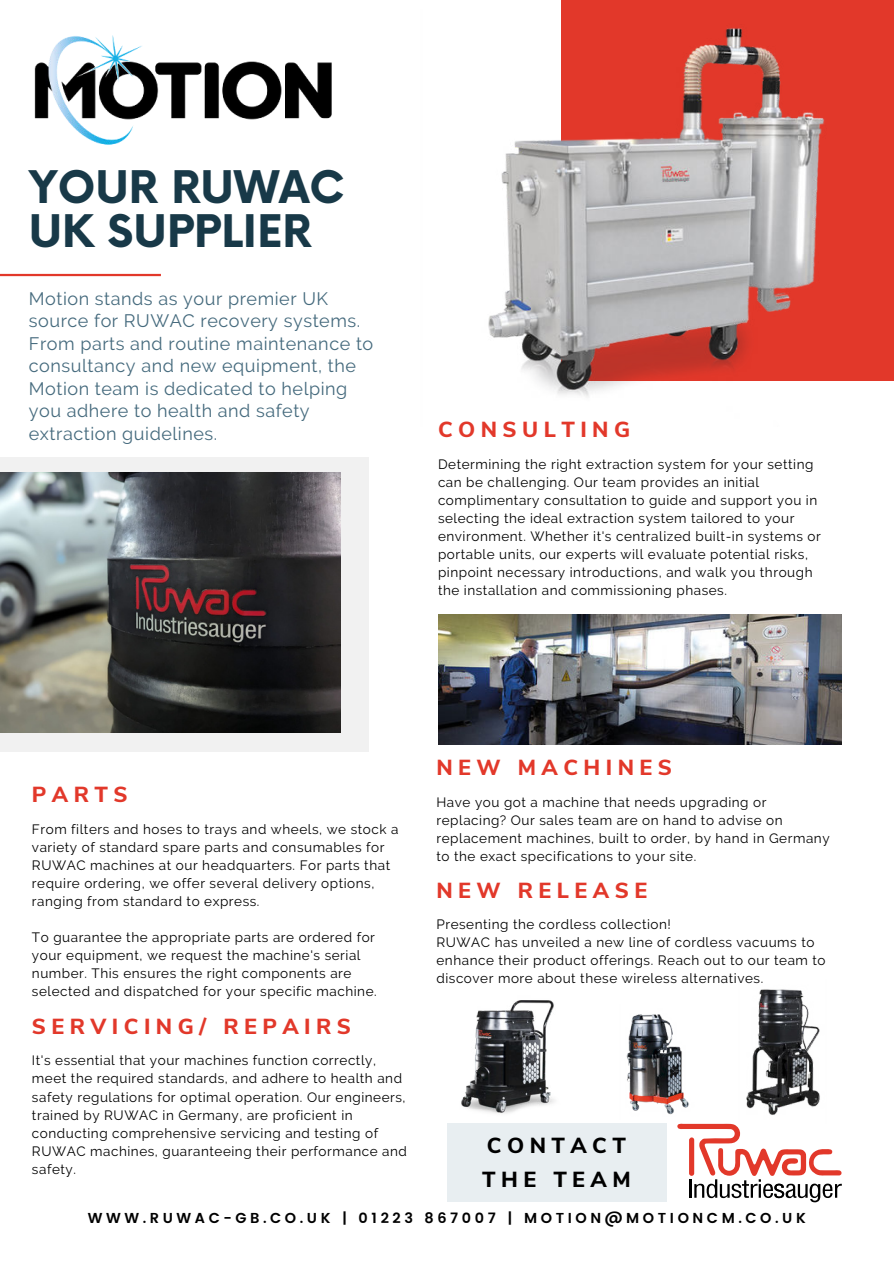
<style>
.page{position:relative;width:894px;height:1264px;background:#fff}
.page>*{position:absolute;margin:0;border:0;box-sizing:border-box;transform-origin:0 0}
.t1{font:700 43.8px/44.2px "Now";color:#183948}
.t2{font:800 21.75px "Nunito Sans";letter-spacing:.25em;color:#e2382a}
.t3{font:800 21.75px/33.8px "Nunito Sans";letter-spacing:.25em;color:#000}
.t4{font:18px/22.5px "Raleway";letter-spacing:.03em;color:#456a7d}
.t5{font:600 14.4px "Poppins";letter-spacing:.25em;color:#000}
.t6{font:13.5px/18px "Raleway";letter-spacing:.04em;color:#000}
</style>
<div class="page">
<div style="left:561px;top:0;width:332px;height:380px;background:#e2382a"></div>
<div style="left:0;top:457px;width:369px;height:294px;background:#f1f1f1"></div>
<hr style="left:0;top:274px;width:161px;height:2px;background:#e2382a">
<svg style="left:677px;top:1123px;width:164px;height:79px"></svg>
<img style="left:34px;top:35px;width:298px;height:110px">
<img style="left:488px;top:28px;width:405px;height:369px">
<img style="left:0;top:472px;width:340px;height:260px">
<img style="left:461px;top:1000px;width:94px;height:114px">
<div style="left:446px;top:1123px;width:220px;height:79px;background:#e8eef1"></div>
<img style="left:626px;top:1014px;width:63px;height:101px">
<img style="left:746px;top:989px;width:74px;height:126px">
<img style="left:438px;top:615px;width:402px;height:129px">
<h1 class="t1" style="left:29px;top:164px;width:317px">YOUR RUWAC<br>UK SUPPLIER</h1>
<h3 class="t4" style="left:29px;top:287px;width:346px">Motion stands as your premier UK source for RUWAC recovery systems.<br>From parts and routine maintenance to consultancy and new equipment, the Motion team is dedicated to helping you adhere to health and safety extraction guidelines.</h3>
<h2 class="t2" style="left:438px;top:413px;width:193px">CONSULTING</h2>
<p class="t6" style="left:438px;top:455px;width:384px">Determining the right extraction system for your setting can be challenging. Our team provides an initial complimentary consultation to guide and support you in selecting the ideal extraction system tailored to your environment. Whether it's centralized built-in systems or portable units, our experts will evaluate potential risks, pinpoint necessary introductions, and walk you through the installation and commissioning phases.</p>
<h2 class="t2" style="left:32px;top:778px;width:97px">PARTS</h2>
<p class="t6" style="left:32px;top:820px;width:368px">From filters and hoses to trays and wheels, we stock a variety of standard spare parts and consumables for RUWAC machines at our headquarters. For parts that require ordering, we offer several delivery options, ranging from standard to express.</p>
<p class="t6" style="left:32px;top:928px;width:346px">To guarantee the appropriate parts are ordered for your equipment, we request the machine's serial number. This ensures the right components are selected and dispatched for your specific machine.</p>
<h2 class="t2" style="left:32px;top:1010px;width:320px">SERVICING/ REPAIRS</h2>
<p class="t6" style="left:32px;top:1051px;width:376px">It's essential that your machines function correctly, meet the required standards, and adhere to health and safety regulations for optimal operation. Our engineers, trained by RUWAC in Germany, are proficient in conducting comprehensive servicing and testing of RUWAC machines, guaranteeing their performance and safety.</p>
<h2 class="t2" style="left:436px;top:751px;width:237px">NEW MACHINES</h2>
<p class="t6" style="left:436px;top:793px;width:394px">Have you got a machine that needs upgrading or replacing? Our sales team are on hand to advise on replacement machines, built to order, by hand in Germany to the exact specifications to your site.</p>
<h2 class="t2" style="left:436px;top:874px;width:212px">NEW RELEASE</h2>
<p class="t6" style="left:436px;top:915px;width:390px">Presenting the cordless collection!<br>RUWAC has unveiled a new line of cordless vacuums to enhance their product offerings. Reach out to our team to discover more about these wireless alternatives.</p>
<h2 class="t3" style="left:482px;top:1127px;width:150px">CONTACT<br>THE TEAM</h2>
<p class="t5" style="left:88px;top:1206px;width:719px">WWW.RUWAC-GB.CO.UK | 01223 867007 | MOTION@MOTIONCM.CO.UK</p>
</div>
